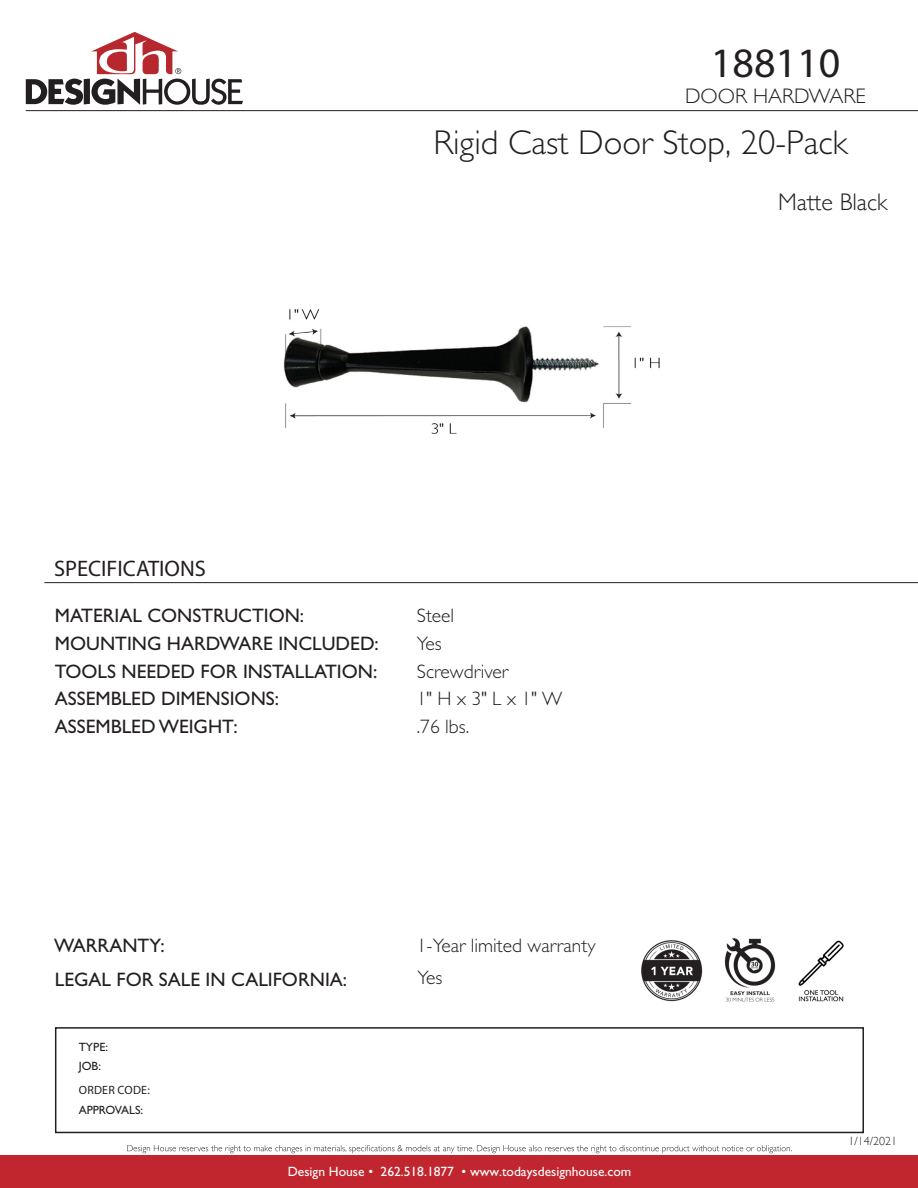
<style>
.page{position:relative;width:918px;height:1188px;background:#fff}
.page>*{position:absolute;margin:0;border:0;box-sizing:border-box;transform-origin:0 0}
.t1{font:42px "Myriad Pro";color:#231f20}
.t2{font:300 34.5px "Gill Sans Std";color:#231f20}
.t3{font:300 24px "Gill Sans";color:#231f20}
.t4{font:22.5px "Myriad Pro";color:#231f20}
.t5{font:300 21px "Gill Sans";color:#231f20}
.t6{font:19.5px/34.2px "Gill Sans Std";color:#231f20}
.t7{font:300 19.5px/31.7px "Gill Sans Std";color:#231f20}
.t8{font:13.5px "Gill Sans Std";color:#fff}
.t9{font:12px/19.6px "Gill Sans Std";color:#231f20}
.t10{font:12px "Myriad Pro";letter-spacing:.02em;color:#231f20}
.t11{font:300 12px "Gill Sans";color:#231f20}
</style>
<div class="page">
<img style="left:283px;top:309px;width:377px;height:125px">
<div style="left:0;top:1156px;width:918px;height:32px;background:#c1262f"></div>
<svg style="left:26px;top:32px;width:217px;height:73px"></svg>
<img style="left:641px;top:940px;width:62px;height:61px">
<svg style="left:127px;top:1145px;width:665px;height:8px"></svg>
<div style="left:55px;top:1027px;width:809px;height:106px;border:2px solid #231f20"></div>
<hr style="left:26px;top:110px;width:892px;height:1px;background:#231f20">
<hr style="left:44px;top:582px;width:874px;height:1px;background:#231f20">
<img style="left:724px;top:938px;width:52px;height:64px">
<img style="left:798px;top:940px;width:46px;height:62px">
<h1 class="t1" style="left:711px;top:37px;width:131px">188110</h1>
<p class="t5" style="left:685px;top:79px;width:182px">DOOR HARDWARE</p>
<h2 class="t2" style="left:433px;top:123px;width:416px">Rigid Cast Door Stop, 20-Pack</h2>
<p class="t4" style="left:54px;top:554px;width:154px">SPECIFICATIONS</p>
<p class="t6" style="left:55px;top:599px;width:251px">MATERIAL CONSTRUCTION:</p>
<p class="t7" style="left:417px;top:600px;width:39px">Steel</p>
<p class="t6" style="left:55px;top:626px;width:325px">MOUNTING HARDWARE INCLUDED:</p>
<p class="t7" style="left:417px;top:628px;width:26px">Yes</p>
<p class="t6" style="left:55px;top:654px;width:324px">TOOLS NEEDED FOR INSTALLATION:</p>
<p class="t7" style="left:417px;top:656px;width:93px">Screwdriver</p>
<p class="t6" style="left:55px;top:682px;width:226px">ASSEMBLED DIMENSIONS:</p>
<p class="t7" style="left:417px;top:683px;width:147px">1" H x 3" L x 1" W</p>
<p class="t6" style="left:55px;top:709px;width:184px">ASSEMBLED WEIGHT:</p>
<p class="t7" style="left:417px;top:710px;width:54px">.76 lbs.</p>
<p class="t6" style="left:54px;top:928px;width:295px">WARRANTY:<br>LEGAL FOR SALE IN CALIFORNIA:</p>
<p class="t9" style="left:79px;top:1037px;width:31px">TYPE:<br>JOB:</p>
<p class="t10" style="left:79px;top:1082px;width:72px">ORDER CODE:</p>
<p class="t9" style="left:79px;top:1100px;width:66px">APPROVALS:</p>
<p class="t7" style="left:417px;top:930px;width:180px">1-Year limited warranty<br>Yes</p>
<p class="t8" style="left:288px;top:1164px;width:345px">Design House • 262.518.1877 • www.todaysdesignhouse.com</p>
<p class="t3" style="left:778px;top:183px;width:111px">Matte Black</p>
<p class="t11" style="left:848px;top:1132px;width:50px">1/14/2021</p>
</div>
